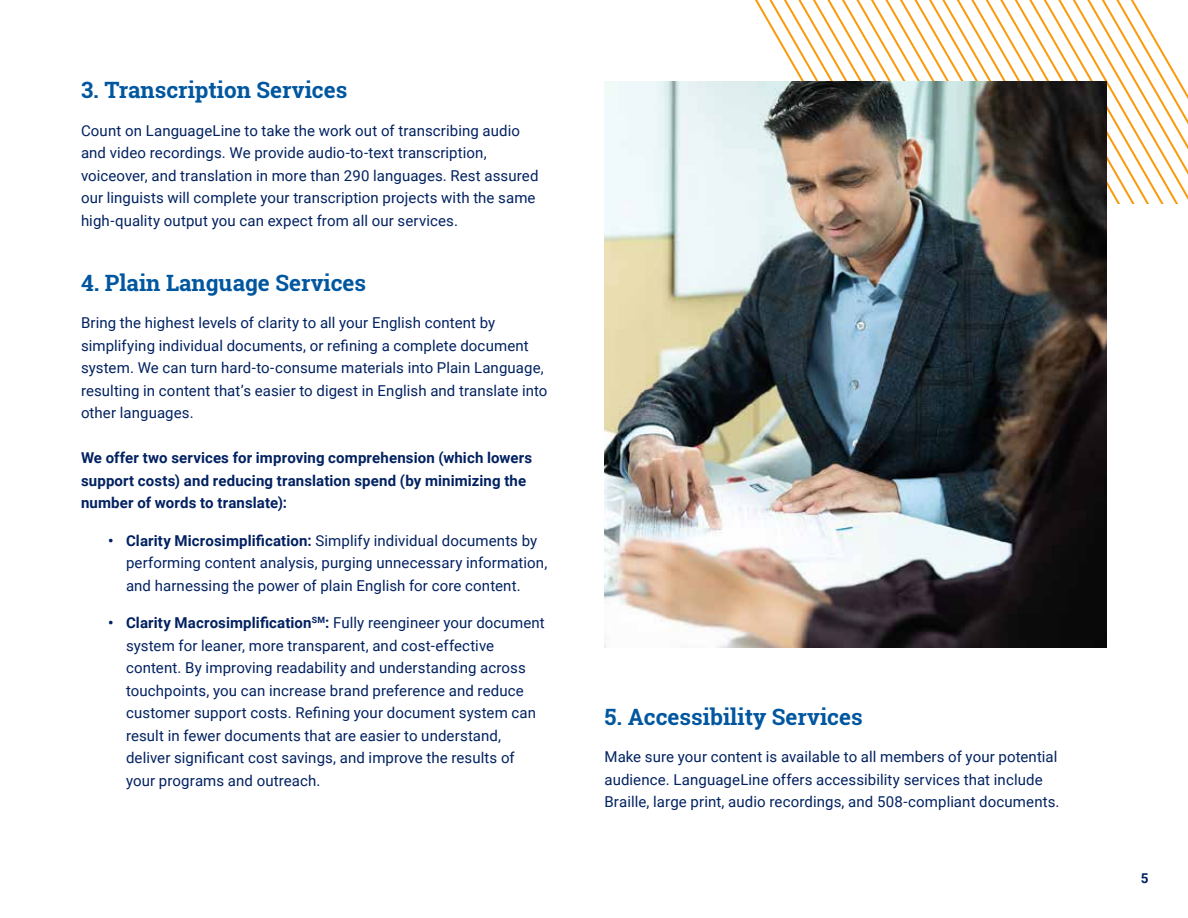
<style>
.page{position:relative;width:1188px;height:918px;background:#fff}
.page>*{position:absolute;margin:0;border:0;box-sizing:border-box;transform-origin:0 0}
.t1{font:700 22.5px "Roboto Slab";color:#0057a0}
.t2{font:15px/22.5px "Roboto";letter-spacing:.005em;color:#012161}
.t3{font:700 15px/22.5px "Roboto";letter-spacing:.01em;color:#012161}
.t4{font:700 13.5px "Roboto";color:#012161}
.s1{font-weight:700}
</style>
<div class="page">
<svg style="left:755px;top:0;width:433px;height:204px"></svg>
<img style="left:604px;top:81px;width:503px;height:567px">
<h1 class="t1" style="left:81px;top:74px;width:268px">3. Transcription Services</h1>
<p class="t2" style="left:81px;top:118px;width:459px">Count on LanguageLine to take the work out of transcribing audio and video recordings. We provide audio-to-text transcription, voiceover, and translation in more than 290 languages. Rest assured our linguists will complete your transcription projects with the same high-quality output you can expect from all our services.</p>
<h1 class="t1" style="left:81px;top:267px;width:287px">4. Plain Language Services</h1>
<p class="t2" style="left:81px;top:311px;width:468px">Bring the highest levels of clarity to all your English content by simplifying individual documents, or refining a complete document system. We can turn hard-to-consume materials into Plain Language, resulting in content that’s easier to digest in English and translate into other languages.</p>
<p class="t3" style="left:81px;top:446px;width:453px">We offer two services for improving comprehension (which lowers support costs) and reducing translation spend (by minimizing the number of words to translate):</p>
<p class="t2" style="left:126px;top:528px;width:423px;text-indent:-18px"><span class="s1">• Clarity Microsimplification:</span> Simplify individual documents by performing content analysis, purging unnecessary information, and harnessing the power of plain English for core content.</p>
<p class="t2" style="left:126px;top:611px;width:420px;text-indent:-18px"><span class="s1">• Clarity Macrosimplification</span><sup>SM</sup><span class="s1">:</span> Fully reengineer your document system for leaner, more transparent, and cost-effective content. By improving readability and understanding across touchpoints, you can increase brand preference and reduce customer support costs. Refining your document system can result in fewer documents that are easier to understand, deliver significant cost savings, and improve the results of your programs and outreach.</p>
<h1 class="t1" style="left:604px;top:701px;width:260px">5. Accessibility Services</h1>
<p class="t2" style="left:604px;top:745px;width:457px">Make sure your content is available to all members of your potential audience. LanguageLine offers accessibility services that include<br>Braille, large print, audio recordings, and 508-compliant documents.</p>
<p class="t4" style="left:1141px;top:868px;width:9px">5</p>
</div>
